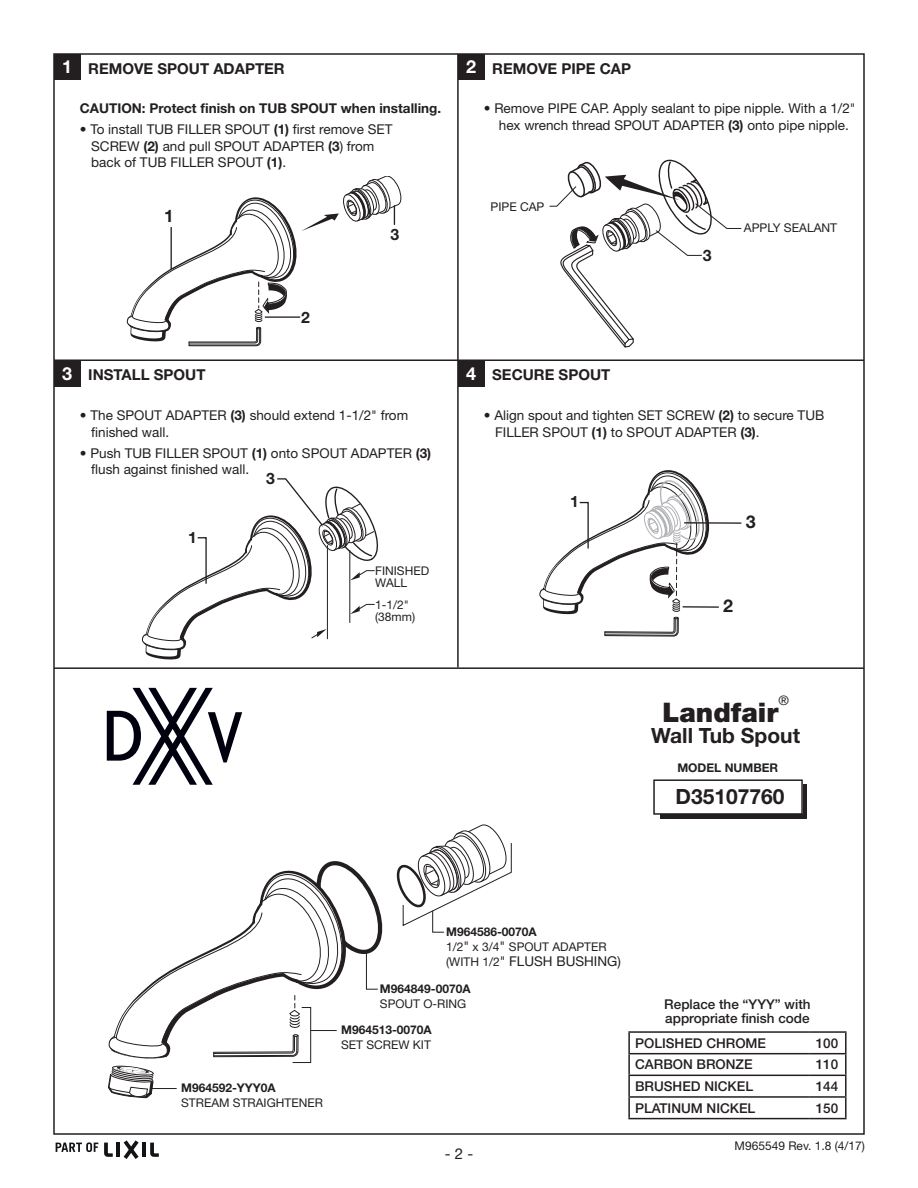
<style>
.page{position:relative;width:918px;height:1188px;background:#fff}
.page>*{position:absolute;margin:0;border:0;box-sizing:border-box;transform-origin:0 0}
.t1{font:900 27px "Helvetica Neue LT Std";color:#231f20}
.t2{font:700 21px "Helvetica Neue LT Std";color:#231f20}
.t3{font:700 18px "Helvetica Neue LT Std";color:#fff}
.t4{font:700 17.7px "Helvetica Neue LT Std";color:#231f20}
.t5{font:700 17.25px "Helvetica Neue LT Std";color:#231f20}
.t6{font:700 15.9px "Helvetica Neue LT Std";color:#231f20}
.t7{font:700 15.75px "Helvetica Neue LT Std";color:#231f20}
._10pt_Heads_-_Bold{font:700 15px "Helvetica Neue LT Std";color:#231f20}
.t8{font:15px "Helvetica Neue LT Std";color:#231f20}
._9pt_text{font:13.5px "Helvetica Neue LT Std";color:#231f20}
.t9{font:500 13.5px "Helvetica Neue LT Std";color:#231f20}
._9pt_text-2{font:700 13.5px "Helvetica Neue LT Std";color:#231f20}
.t10{font:13.05px "Helvetica Neue LT Std";color:#231f20}
.t11{font:12.15px "Helvetica Neue LT Std";color:#231f20}
.t12{font:12px/15px "Helvetica Neue LT Std";color:#231f20}
.t13{font:700 12px/15px "Helvetica Neue LT Std";color:#231f20}
.s1{font-weight:700}
.s2{font-size:13.5px}
.s3{font-size:12px}
.s4{font-weight:400}
</style>
<div class="page">
<svg style="left:108px;top:824px;width:404px;height:275px"></svg>
<svg style="left:107px;top:688px;width:135px;height:97px"></svg>
<div style="left:660px;top:784px;width:147px;height:35px;background:#231f20"></div>
<div style="left:654px;top:780px;width:148px;height:34px;background:#fff"></div>
<div style="left:653px;top:779px;width:150px;height:36px;border:2px solid #231f20"></div>
<hr style="left:54px;top:667px;width:810px;height:2px;background:#231f20">
<div style="left:54px;top:54px;width:26px;height:26px;background:#231f20"></div>
<div style="left:54px;top:361px;width:26px;height:26px;background:#231f20"></div>
<div style="left:458px;top:54px;width:26px;height:26px;background:#231f20"></div>
<div style="left:458px;top:361px;width:26px;height:26px;background:#231f20"></div>
<hr style="left:457px;top:54px;width:2px;height:613px;background:#231f20">
<hr style="left:54px;top:359px;width:810px;height:2px;background:#231f20">
<hr style="left:683px;top:606px;width:36px;height:2px;background:#231f20">
<svg style="left:539px;top:470px;width:174px;height:167px"></svg>
<hr style="left:684px;top:522px;width:57px;height:2px;background:#231f20">
<svg style="left:126px;top:177px;width:276px;height:170px"></svg>
<svg style="left:141px;top:478px;width:238px;height:182px"></svg>
<hr style="left:327px;top:546px;width:1px;height:93px;background:#231f20">
<hr style="left:349px;top:551px;width:1px;height:71px;background:#231f20">
<svg style="left:549px;top:159px;width:193px;height:189px"></svg>
<svg style="left:104px;top:1143px;width:9px;height:14px"></svg>
<svg style="left:150px;top:1143px;width:9px;height:14px"></svg>
<hr style="left:116px;top:1143px;width:4px;height:14px;background:#111416">
<hr style="left:142px;top:1143px;width:4px;height:14px;background:#111416">
<svg style="left:124px;top:1140px;width:15px;height:19px"></svg>
<svg style="left:56px;top:1142px;width:42px;height:10px"></svg>
<hr style="left:628px;top:1031px;width:182px;height:2px;background:#231f20">
<hr style="left:628px;top:1033px;width:2px;height:20px;background:#231f20">
<hr style="left:810px;top:1031px;width:37px;height:2px;background:#231f20">
<hr style="left:845px;top:1033px;width:2px;height:20px;background:#231f20">
<hr style="left:628px;top:1053px;width:182px;height:1px;background:#231f20">
<hr style="left:628px;top:1054px;width:2px;height:21px;background:#231f20">
<hr style="left:810px;top:1053px;width:37px;height:1px;background:#231f20">
<hr style="left:845px;top:1054px;width:2px;height:21px;background:#231f20">
<hr style="left:628px;top:1075px;width:182px;height:1px;background:#231f20">
<hr style="left:628px;top:1076px;width:2px;height:20px;background:#231f20">
<hr style="left:810px;top:1075px;width:37px;height:1px;background:#231f20">
<hr style="left:845px;top:1076px;width:2px;height:20px;background:#231f20">
<hr style="left:628px;top:1096px;width:182px;height:2px;background:#231f20">
<hr style="left:628px;top:1098px;width:2px;height:20px;background:#231f20">
<hr style="left:810px;top:1096px;width:37px;height:2px;background:#231f20">
<hr style="left:845px;top:1098px;width:2px;height:20px;background:#231f20">
<hr style="left:628px;top:1118px;width:182px;height:1px;background:#231f20">
<hr style="left:810px;top:1118px;width:37px;height:1px;background:#231f20">
<p class="t3" style="left:62px;top:55px;width:12px">1</p>
<p class="_10pt_Heads_-_Bold" style="left:88px;top:59px;width:198px">REMOVE SPOUT ADAPTER</p>
<p class="_9pt_text-2" style="left:80px;top:100px;width:363px">CAUTION: Protect finish on TUB SPOUT when installing.</p>
<p class="_9pt_text" style="left:80px;top:121px;width:314px">• To install TUB FILLER SPOUT <span class="s1">(1)</span> first remove SET</p>
<p class="_9pt_text" style="left:91px;top:138px;width:285px">SCREW <span class="s1">(2)</span> and pull SPOUT ADAPTER <span class="s1">(3</span>) from</p>
<p class="_9pt_text" style="left:91px;top:154px;width:197px">back of TUB FILLER SPOUT <span class="s1">(1)</span>.</p>
<p class="t5" style="left:164px;top:205px;width:11px">1</p>
<p class="t7" style="left:391px;top:224px;width:10px">3</p>
<p class="t7" style="left:301px;top:307px;width:10px">2</p>
<p class="t3" style="left:62px;top:362px;width:12px">3</p>
<p class="_10pt_Heads_-_Bold" style="left:88px;top:366px;width:119px">INSTALL SPOUT</p>
<p class="_9pt_text" style="left:80px;top:407px;width:330px">• The SPOUT ADAPTER <span class="s1">(3)</span> should extend 1-1/2" from</p>
<p class="_9pt_text" style="left:91px;top:424px;width:79px">finished wall.</p>
<p class="_9pt_text" style="left:80px;top:445px;width:353px">• Push TUB FILLER SPOUT <span class="s1">(1)</span> onto SPOUT ADAPTER <span class="s1">(3)</span></p>
<p class="_9pt_text" style="left:91px;top:461px;width:160px">flush against finished wall.</p>
<p class="t7" style="left:266px;top:468px;width:10px">3</p>
<p class="t7" style="left:188px;top:527px;width:10px">1</p>
<p class="t12" style="left:375px;top:564px;width:55px;line-height:12px">FINISHED<br>WALL</p>
<p class="t12" style="left:375px;top:598px;width:42px;line-height:12px">1-1/2" (38mm)</p>
<p class="t3" style="left:466px;top:55px;width:12px">2</p>
<p class="_10pt_Heads_-_Bold" style="left:492px;top:59px;width:140px">REMOVE PIPE CAP</p>
<p class="_9pt_text" style="left:484px;top:100px;width:373px">• Remove PIPE CAP. Apply sealant to pipe nipple. With a 1/2"</p>
<p class="_9pt_text" style="left:499px;top:117px;width:352px">hex wrench thread SPOUT ADAPTER <span class="s1">(3)</span> onto pipe nipple.</p>
<p class="t11" style="left:491px;top:200px;width:55px">PIPE CAP</p>
<p class="t6" style="left:703px;top:246px;width:10px">3</p>
<p class="t11" style="left:744px;top:220px;width:95px">APPLY SEALANT</p>
<p class="t3" style="left:466px;top:362px;width:12px">4</p>
<p class="_10pt_Heads_-_Bold" style="left:492px;top:366px;width:120px">SECURE SPOUT</p>
<p class="_9pt_text" style="left:484px;top:407px;width:342px">• Align spout and tighten SET SCREW <span class="s1">(2)</span> to secure TUB</p>
<p class="_9pt_text" style="left:495px;top:424px;width:266px">FILLER SPOUT <span class="s1">(1)</span> to SPOUT ADAPTER <span class="s1">(3)</span>.</p>
<p class="t7" style="left:570px;top:492px;width:10px">1</p>
<p class="t4" style="left:746px;top:511px;width:11px">3</p>
<p class="t4" style="left:723px;top:595px;width:11px">2</p>
<p class="t10" style="left:778px;top:693px;width:12px">®</p>
<p class="t2" style="left:651px;top:722px;width:150px">Wall Tub Spout</p>
<p class="t1" style="left:662px;top:696px;width:117px">Landfair</p>
<p class="t13" style="left:677px;top:760px;width:102px">MODEL NUMBER</p>
<p class="t2" style="left:675px;top:783px;width:110px">D35107760</p>
<p class="t12" style="left:181px;top:1081px;width:143px"><span class="s1">M964592-YYY0A<br></span>STREAM STRAIGHTENER</p>
<p class="t12" style="left:446px;top:925px;width:162px"><span class="s1">M964586-0070A<br></span>1/2<span class="s2">"</span> x 3/4<span class="s2">"</span> SPOUT ADAPTER</p>
<p class="_9pt_text" style="left:446px;top:954px;width:176px"><span class="s3">(WITH 1/2</span>" FLUSH BUSHING)</p>
<p class="t13" style="left:380px;top:981px;width:92px">M964849-0070A<br><span class="s4">SPOUT O-RING</span></p>
<p class="t13" style="left:341px;top:1022px;width:92px">M964513-0070A<br><span class="s4">SET SCREW KIT</span></p>
<p class="t8" style="left:445px;top:1145px;width:30px">- 2 -</p>
<p class="t9" style="left:664px;top:996px;width:148px">Replace the “YYY” with</p>
<p class="t9" style="left:665px;top:1010px;width:146px">appropriate finish code</p>
<p class="t9" style="left:635px;top:1035px;width:133px">POLISHED CHROME</p>
<p class="t9" style="left:816px;top:1035px;width:24px">100</p>
<p class="t9" style="left:635px;top:1056px;width:119px">CARBON BRONZE</p>
<p class="t9" style="left:816px;top:1056px;width:24px">110</p>
<p class="t9" style="left:635px;top:1078px;width:120px">BRUSHED NICKEL</p>
<p class="t9" style="left:816px;top:1078px;width:24px">144</p>
<p class="t9" style="left:635px;top:1100px;width:122px">PLATINUM NICKEL</p>
<p class="t9" style="left:816px;top:1100px;width:24px">150</p>
<p class="t12" style="left:735px;top:1138px;width:132px">M965549 Rev. 1.8 (4/17)</p>
</div>
